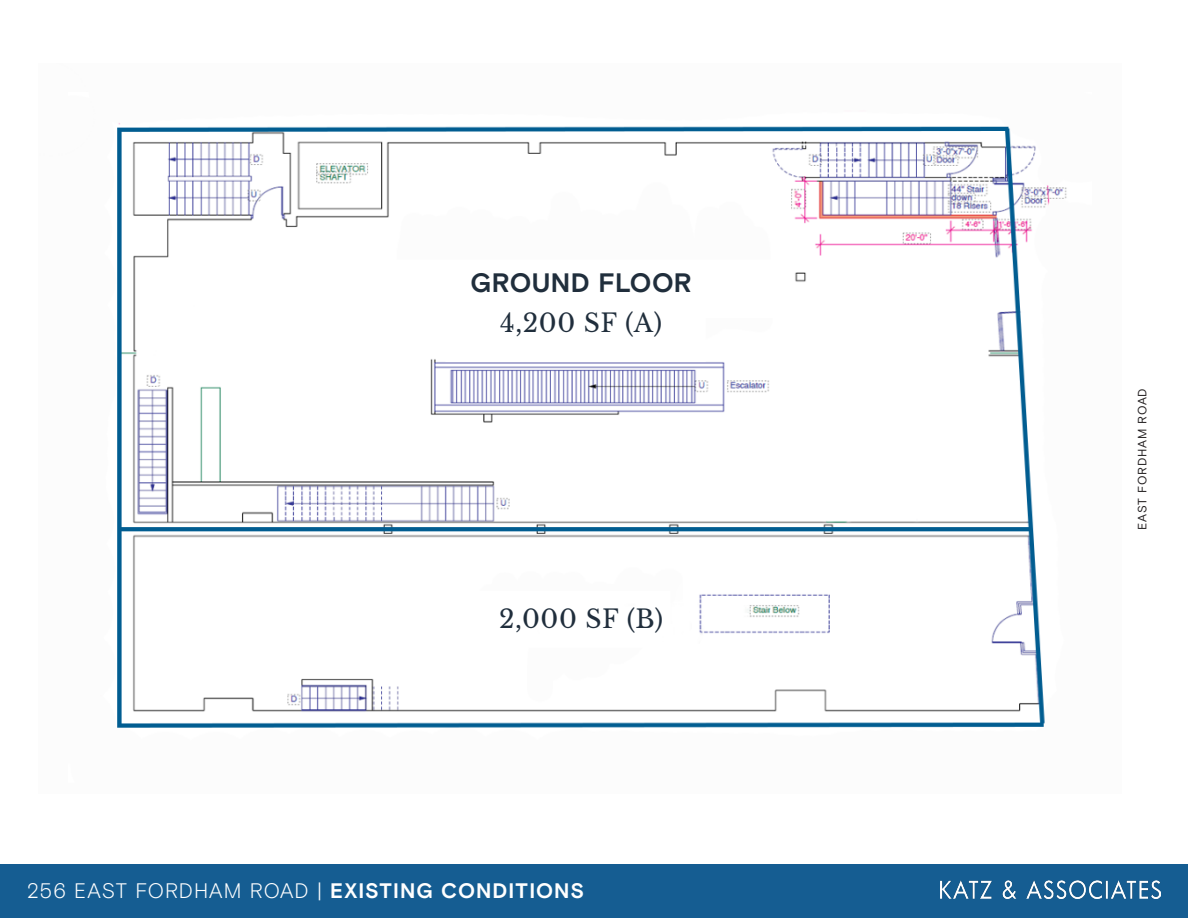
<style>
.page{position:relative;width:1188px;height:918px;background:#fff}
.page>*{position:absolute;margin:0;border:0;box-sizing:border-box;transform-origin:0 0}
.t1{font:700 26.7px "Basis Grotesque Pro";letter-spacing:.01em;color:#202e3c}
.t2{font:25.05px "Libre Baskerville";letter-spacing:.025em;color:#202e3c}
.t3{font:300 21px "Basis Grotesque Pro";letter-spacing:.045em;color:#fff}
.t4{font:12.15px "Basis Grotesque Pro";letter-spacing:.065em;color:#231f20}
.s1{font-weight:700}
</style>
<div class="page">
<img style="left:117px;top:123px;width:950px;height:605px">
<div style="left:0;top:864px;width:1188px;height:54px;background:#155d92"></div>
<img style="left:940px;top:881px;width:221px;height:17px">
<p class="t1" style="left:471px;top:267px;width:223px">GROUND FLOOR</p>
<p class="t2" style="left:500px;top:308px;width:164px">4,200 SF (A)</p>
<p class="t2" style="left:499px;top:604px;width:166px">2,000 SF (B)</p>
<p class="t3" style="left:27px;top:879px;width:559px">256 EAST FORDHAM ROAD | <span class="s1">EXISTING CONDITIONS</span></p>
<p class="t4" style="left:1135px;top:530px;width:143px;rotate:-90deg">EAST FORDHAM ROAD</p>
</div>
